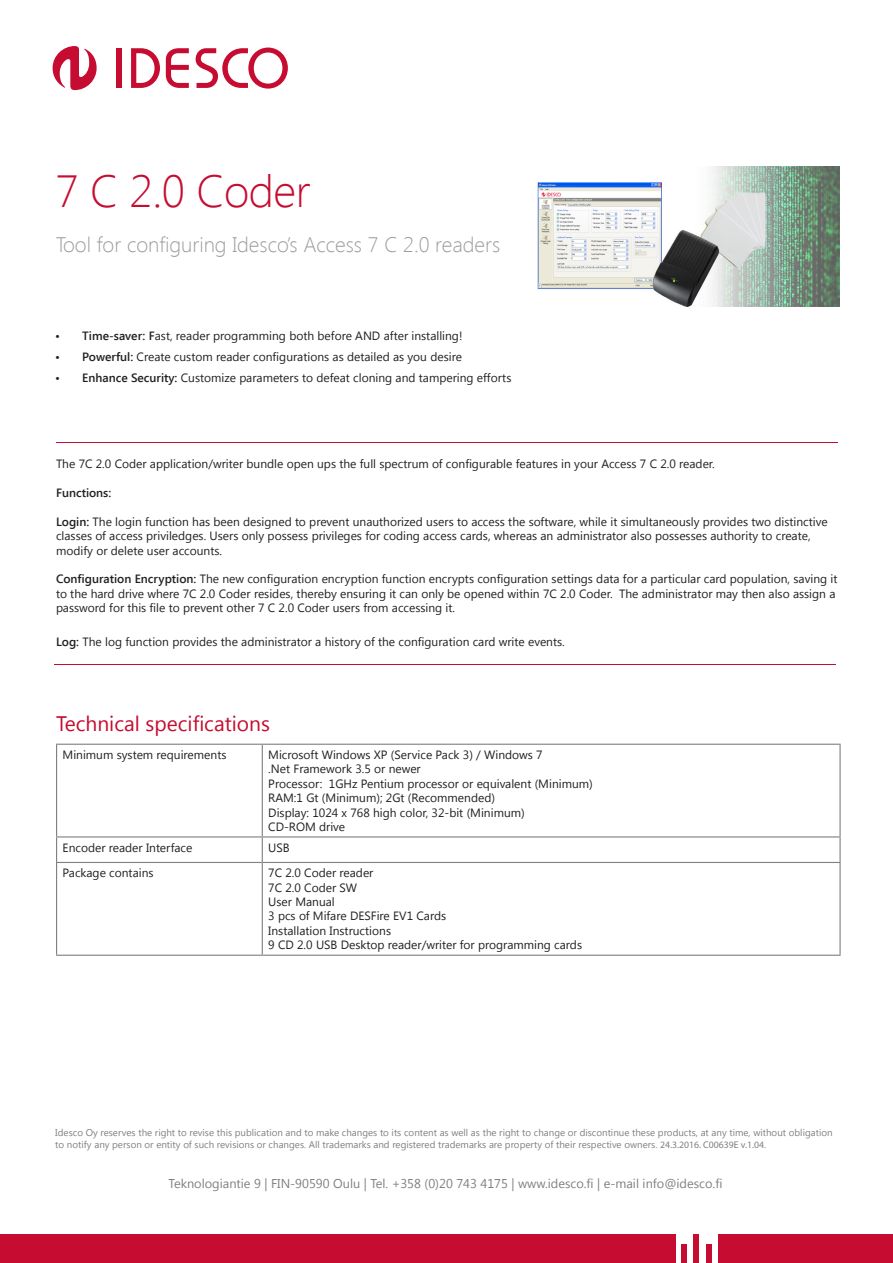
<style>
.page{position:relative;width:893px;height:1263px;background:#fff}
.page>*{position:absolute;margin:0;border:0;box-sizing:border-box;transform-origin:0 0}
.t1{font:300 45px "Segoe UI";letter-spacing:-.01em;color:#c60c30}
.Alaotsikko{font:300 21px "Segoe UI";color:#9d9b9c}
.t2{font:21px "Segoe UI";color:#c60c30}
.t3{font:12.75px "Segoe UI";color:#7e8083}
.t4{font:12px/14.4px "Segoe UI";color:#231f20}
.t5{font:600 12px "Segoe UI";color:#231f20}
.t6{font:9.75px/11.7px "Segoe UI";color:#7e8083}
.s1{font-weight:600}
.s2{font-family:"Myriad Pro"}
</style>
<div class="page">
<div style="left:0;top:1235px;width:893px;height:28px;background:#c60c30"></div>
<div style="left:676px;top:1233px;width:41px;height:30px;background:#fff"></div>
<div style="left:693px;top:1234px;width:6px;height:29px;background:#c60c30"></div>
<div style="left:681px;top:1244px;width:6px;height:19px;background:#c60c30"></div>
<div style="left:706px;top:1244px;width:6px;height:19px;background:#c60c30"></div>
<hr style="left:56px;top:442px;width:782px;height:1px;background:#c60c30">
<svg style="left:53px;top:46px;width:44px;height:44px"></svg>
<div style="left:116px;top:48px;width:6px;height:40px;background:#c60c30"></div>
<svg style="left:196px;top:48px;width:92px;height:41px"></svg>
<svg style="left:166px;top:48px;width:23px;height:40px"></svg>
<svg style="left:131px;top:48px;width:29px;height:40px"></svg>
<img style="left:537px;top:167px;width:302px;height:139px">
<hr style="left:56px;top:744px;width:206px;height:1px;background:#7e8083">
<hr style="left:56px;top:745px;width:1px;height:91px;background:#7e8083">
<hr style="left:262px;top:744px;width:579px;height:1px;background:#7e8083">
<hr style="left:262px;top:745px;width:1px;height:91px;background:#7e8083">
<hr style="left:839px;top:745px;width:2px;height:91px;background:#7e8083">
<hr style="left:56px;top:836px;width:206px;height:1px;background:#7e8083">
<svg style="left:56px;top:837px;width:1px;height:25px"></svg>
<hr style="left:262px;top:836px;width:579px;height:1px;background:#7e8083">
<svg style="left:262px;top:837px;width:1px;height:25px"></svg>
<hr style="left:839px;top:837px;width:2px;height:25px;background:#7e8083">
<hr style="left:56px;top:862px;width:206px;height:1px;background:#7e8083">
<hr style="left:56px;top:863px;width:1px;height:92px;background:#7e8083">
<hr style="left:262px;top:862px;width:579px;height:1px;background:#7e8083">
<hr style="left:262px;top:863px;width:1px;height:92px;background:#7e8083">
<hr style="left:839px;top:863px;width:2px;height:92px;background:#7e8083">
<hr style="left:56px;top:955px;width:206px;height:1px;background:#7e8083">
<hr style="left:262px;top:955px;width:579px;height:1px;background:#7e8083">
<hr style="left:55px;top:664px;width:781px;height:1px;background:#c60c30">
<p class="t1" style="left:56px;top:160px;width:257px">7 C 2.0 Coder</p>
<p class="Alaotsikko" style="left:56px;top:230px;width:446px">Tool for configuring Idesco’s Access 7 C 2.0 readers</p>
<p class="t4" style="left:55px;top:328px;width:409px"><span class="s1">• Time-saver: F</span>ast, reader programming both before AND after installing!</p>
<p class="t4" style="left:55px;top:349px;width:408px"><span class="s1">• Powerful:</span> Create custom reader configurations as detailed as you desire</p>
<p class="t4" style="left:55px;top:370px;width:458px"><span class="s1">• Enhance Security:</span> Customize parameters to defeat cloning and tampering efforts</p>
<p class="t4" style="left:56px;top:456px;width:660px">The 7C 2.0 Coder application/writer bundle open ups the full spectrum of configurable features in your Access 7 C 2.0 reader.</p>
<p class="t5" style="left:56px;top:484px;width:57px">Functions:</p>
<p class="t4" style="left:56px;top:514px;width:773px"><span class="s1">Login:</span> The login function has been designed to prevent unauthorized users to access the software, while it simultaneously provides two distinctive classes of access priviledges. Users only possess privileges for coding access cards, whereas an administrator also possesses authority to create, modify or delete user accounts.</p>
<p class="t4" style="left:56px;top:571px;width:783px"><span class="s1">Configuration Encryption:</span> The new configuration encryption function encrypts configuration settings data for a particular card population, saving it to the hard drive where 7C 2.0 Coder resides, thereby ensuring it can only be opened within 7C 2.0 Coder. The administrator may then also assign a password for this file to prevent other 7 C 2.0 Coder users from accessing it.</p>
<p class="t4" style="left:56px;top:634px;width:510px"><span class="s1">Log:</span> The log function provides the administrator a history of the configuration card write events.</p>
<p class="t2" style="left:56px;top:709px;width:215px">Technical specifications</p>
<p class="t4" style="left:63px;top:747px;width:165px">Minimum system requirements</p>
<p class="t4" style="left:268px;top:747px;width:276px">Microsoft Windows XP (Service Pack 3) / Windows 7</p>
<p class="t4" style="left:268px;top:761px;width:154px">.Net Framework 3.5 or newer</p>
<p class="t4" style="left:268px;top:776px;width:326px">Processor: 1GHz Pentium processor or equivalent (Minimum)</p>
<p class="t4" style="left:268px;top:790px;width:228px">RAM:1 Gt (Minimum); 2Gt (Recommended)</p>
<p class="t4" style="left:268px;top:804px;width:258px">Display: 1024 x 768 high color, 32-bit (Minimum)</p>
<p class="t4" style="left:268px;top:819px;width:78px">CD-ROM drive</p>
<p class="t4" style="left:63px;top:840px;width:131px">Encoder reader Interface</p>
<p class="t4" style="left:268px;top:840px;width:23px">USB</p>
<p class="t4" style="left:63px;top:865px;width:93px">Package contains</p>
<p class="t4" style="left:268px;top:865px;width:107px">7C 2.0 Coder reader</p>
<p class="t4" style="left:268px;top:880px;width:90px">7C 2.0 Coder SW</p>
<p class="t4" style="left:268px;top:894px;width:68px">User Manual</p>
<p class="t4" style="left:268px;top:908px;width:179px">3 pcs of Mifare DESFire EV1 Cards</p>
<p class="t4" style="left:268px;top:923px;width:124px">Installation Instructions</p>
<p class="t4" style="left:268px;top:937px;width:315px">9 CD 2.0 USB Desktop reader/writer for programming cards</p>
<p class="t6" style="left:55px;top:1126px;width:779px">Idesco Oy reserves the right to revise this publication and to make changes to its content as well as the right to change or discontinue these products, at any time, without obligation to notify any person or entity of such revisions or changes. All trademarks and registered trademarks are property of their respective owners. <span class="s2">24.3.2016. C00639E v.1.04</span>.</p>
<p class="t3" style="left:169px;top:1175px;width:555px">Teknologiantie 9 | FIN-90590 Oulu | Tel. +358 (0)20 743 4175 | www.idesco.fi | e-mail info@idesco.fi</p>
</div>
